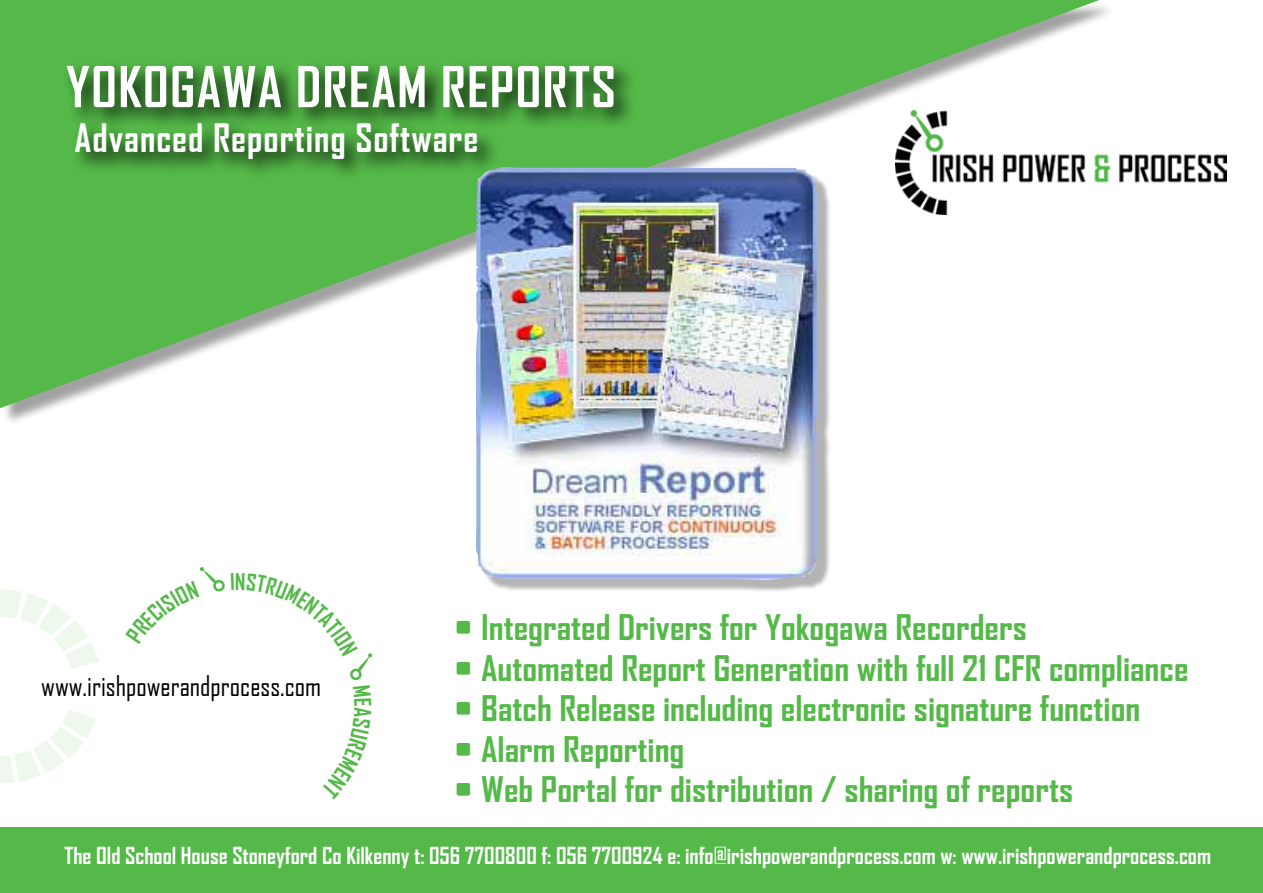
<style>
.page{position:relative;width:1263px;height:893px;background:#fff}
.page>*{position:absolute;margin:0;border:0;box-sizing:border-box;transform-origin:0 0}
.t1{font:700 54px "Agency FB";letter-spacing:.025em;color:#fff}
.t2{font:700 37.5px "Agency FB";letter-spacing:.025em;color:#fff}
.t3{font:700 33.75px "Agency FB";color:#54b948;scale:1.08 1}
.t4{font:27.3px "Agency FB";color:#000}
.t5{font:700 22.5px "Agency FB";color:#fff}
</style>
<div class="page">
<svg style="left:0;top:0;width:1099px;height:408px;fill:#54b948"></svg>
<svg style="left:0;top:710px;width:96px;height:73px"></svg>
<svg style="left:0;top:590px;width:99px;height:79px"></svg>
<img style="left:895px;top:111px;width:332px;height:104px">
<div style="left:0;top:827px;width:1263px;height:66px;background:#54b948"></div>
<div style="left:62px;top:61px;width:574px;height:121px;background:#000;opacity:.84"></div>
<div style="left:480px;top:172px;width:351px;height:421px;background:#000;opacity:.3"></div>
<img style="left:474px;top:167px;width:344px;height:415px">
<svg style="left:199px;top:567px;width:26px;height:25px"></svg>
<svg style="left:350px;top:653px;width:22px;height:28px"></svg>
<h1 class="t1" style="left:66px;top:53px;width:427px">Yokogawa DreaM Reports</h1>
<p class="t2" style="left:75px;top:115px;width:405px">Advanced Reporting Software</p>
<p class="t4" style="left:41px;top:669px;width:281px">www.irishpowerandprocess.com</p>
<p class="t3" style="left:455px;top:607px;width:531px">• Integrated Drivers for Yokogawa Recorders</p>
<p class="t3" style="left:455px;top:647px;width:681px">• Automated Report Generation with full 21 CFR compliance</p>
<p class="t3" style="left:455px;top:688px;width:636px">• Batch Release including electronic signature function</p>
<p class="t3" style="left:455px;top:728px;width:214px">• Alarm Reporting</p>
<p class="t3" style="left:455px;top:769px;width:574px">• Web Portal for distribution / sharing of reports</p>
<p class="t5" style="left:65px;top:842px;width:1148px">The Old School House Stoneyford Co Kilkenny t: 056 7700800 f: 056 7700924 e: info@irishpowerandprocess.com w: www.irishpowerandprocess.com</p>
</div>
